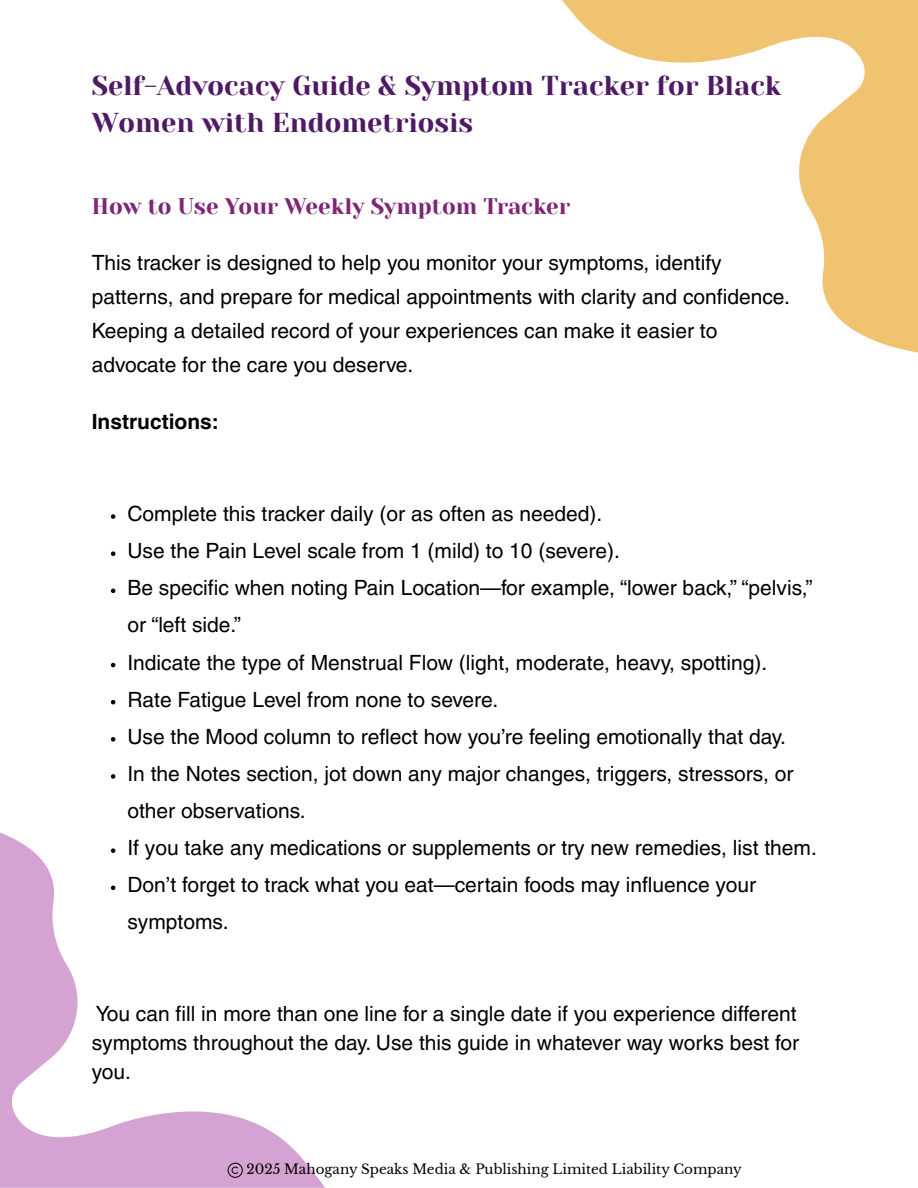
<style>
.page{position:relative;width:918px;height:1188px;background:#fff}
.page>*{position:absolute;margin:0;border:0;box-sizing:border-box;transform-origin:0 0}
.t1{font:27.3px/37.2px "Yeseva One";color:#4f1964}
.t2{font:22.5px "Yeseva One";color:#7e2576}
.t3{font:21px/33.8px "Helvetica LT Pro";color:#000}
.t4{font:700 21px "Helvetica LT Pro";color:#000}
.t5{font:13.5px "Libre Baskerville";color:#000}
</style>
<div class="page">
<svg style="left:562px;top:0;width:356px;height:352px"></svg>
<svg style="left:0;top:832px;width:325px;height:356px"></svg>
<div style="left:228px;top:1163px;width:15px;height:15px;border:1px solid #000;border-radius:50%"></div>
<svg style="left:232px;top:1167px;width:6px;height:7px"></svg>
<svg style="left:111px;top:514px;width:4px;height:5px"></svg>
<svg style="left:111px;top:551px;width:4px;height:5px"></svg>
<svg style="left:111px;top:589px;width:4px;height:4px"></svg>
<svg style="left:111px;top:663px;width:4px;height:4px"></svg>
<svg style="left:111px;top:700px;width:4px;height:4px"></svg>
<svg style="left:111px;top:737px;width:4px;height:5px"></svg>
<svg style="left:111px;top:774px;width:4px;height:5px"></svg>
<svg style="left:111px;top:848px;width:4px;height:5px"></svg>
<svg style="left:111px;top:886px;width:4px;height:4px"></svg>
<p class="t1" style="left:92px;top:67px;width:691px">Self-Advocacy Guide &amp; Symptom Tracker for Black<br>Women with Endometriosis</p>
<h3 class="t2" style="left:92px;top:194px;width:480px">How to Use Your Weekly Symptom Tracker</h3>
<h3 class="t3" style="left:92px;top:248px;width:700px">This tracker is designed to help you monitor your symptoms, identify patterns, and prepare for medical appointments with clarity and confidence.<br>Keeping a detailed record of your experiences can make it easier to advocate for the care you deserve.</h3>
<h2 class="t4" style="left:92px;top:414px;width:129px">Instructions:</h2>
<p class="t3" style="left:127px;top:499px;width:476px">Complete this tracker daily (or as often as needed).</p>
<p class="t3" style="left:127px;top:536px;width:494px">Use the Pain Level scale from 1 (mild) to 10 (severe).</p>
<p class="t3" style="left:127px;top:571px;width:687px;line-height:37.2px">Be specific when noting Pain Location—for example, “lower back,” “pelvis,” or “left side.”</p>
<p class="t3" style="left:127px;top:647px;width:641px">Indicate the type of Menstrual Flow (light, moderate, heavy, spotting).</p>
<p class="t3" style="left:127px;top:684px;width:372px">Rate Fatigue Level from none to severe.</p>
<p class="t3" style="left:127px;top:722px;width:660px">Use the Mood column to reflect how you’re feeling emotionally that day.</p>
<p class="t3" style="left:127px;top:757px;width:667px;line-height:37.2px">In the Notes section, jot down any major changes, triggers, stressors, or other observations.</p>
<p class="t3" style="left:127px;top:833px;width:691px">If you take any medications or supplements or try new remedies, list them.</p>
<p class="t3" style="left:127px;top:868px;width:630px;line-height:37.2px">Don’t forget to track what you eat—certain foods may influence your symptoms.</p>
<h3 class="t3" style="left:92px;top:1001px;width:709px;line-height:29.2px;text-align:justify">You can fill in more than one line for a single date if you experience different symptoms throughout the day. Use this guide in whatever way works best for you.</h3>
<h1 class="t5" style="left:246px;top:1161px;width:497px">2025 Mahogany Speaks Media &amp; Publishing Limited Liability Company</h1>
</div>
